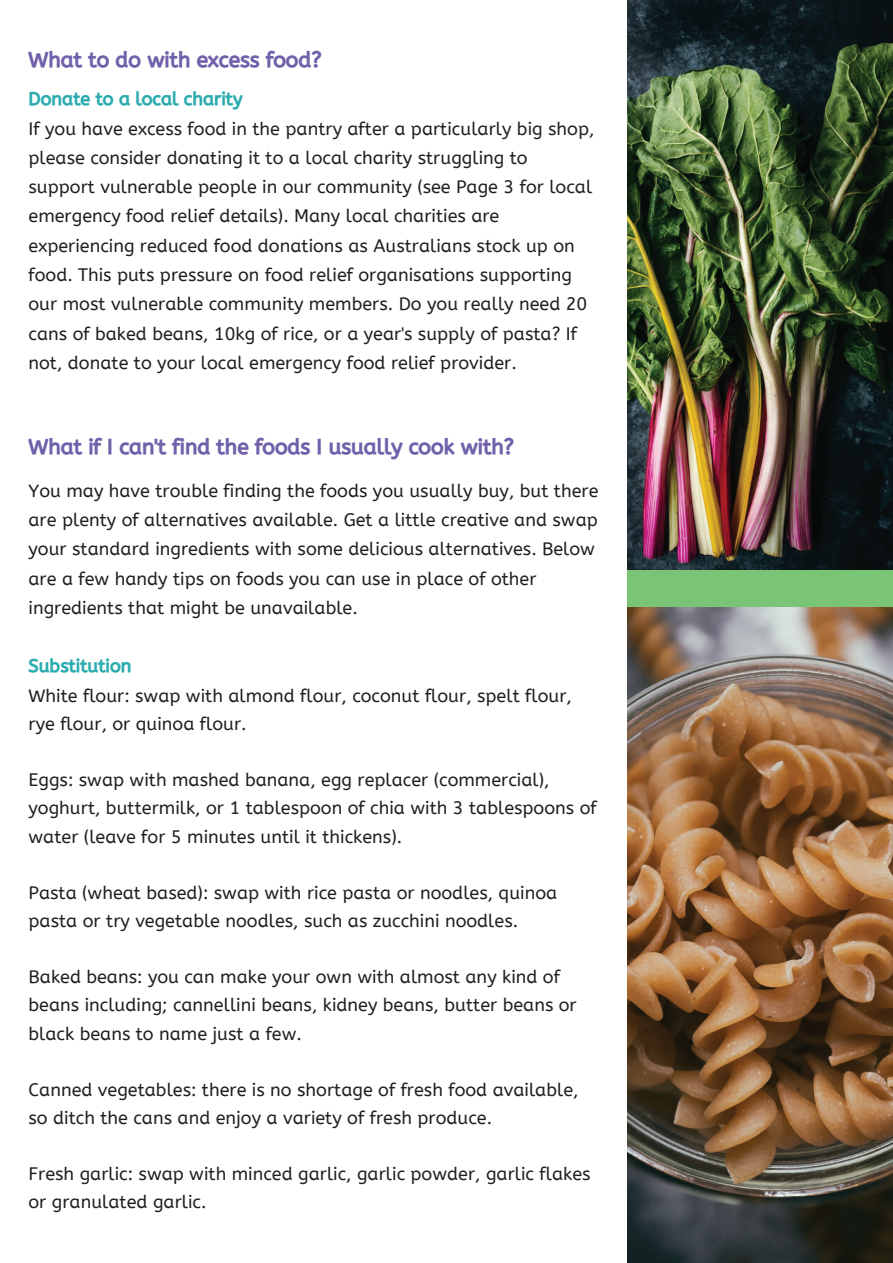
<style>
.page{position:relative;width:893px;height:1263px;background:#fff}
.page>*{position:absolute;margin:0;border:0;box-sizing:border-box;transform-origin:0 0}
.t1{font:21px "CA Generated";color:#7161ab}
.t2{font:18px/29.2px "A Bee Zee";color:#231f20}
.t3{font:18px "CA Generated";color:#2babae}
</style>
<div class="page">
<div style="left:627px;top:0;width:266px;height:1263px;background:#7ac476"></div>
<img style="left:627px;top:0;width:266px;height:570px">
<img style="left:627px;top:608px;width:266px;height:655px">
<p class="t1" style="left:29px;top:48px;width:295px">What to do with excess food?</p>
<p class="t3" style="left:29px;top:89px;width:215px">Donate to a local charity</p>
<p class="t2" style="left:29px;top:114px;width:567px">If you have excess food in the pantry after a particularly big shop, please consider donating it to a local charity struggling to support vulnerable people in our community (see Page 3 for local emergency food relief details). Many local charities are experiencing reduced food donations as Australians stock up on food. This puts pressure on food relief organisations supporting our most vulnerable community members. Do you really need 20 cans of baked beans, 10kg of rice, or a year's supply of pasta? If not, donate to your local emergency food relief provider.</p>
<p class="t1" style="left:29px;top:435px;width:487px">What if I can't find the foods I usually cook with?</p>
<p class="t2" style="left:29px;top:476px;width:571px">You may have trouble finding the foods you usually buy, but there are plenty of alternatives available. Get a little creative and swap your standard ingredients with some delicious alternatives. Below are a few handy tips on foods you can use in place of other ingredients that might be unavailable.</p>
<p class="t3" style="left:29px;top:656px;width:105px">Substitution</p>
<p class="t2" style="left:29px;top:682px;width:545px;line-height:28.2px">White flour: swap with almond flour, coconut flour, spelt flour, rye flour, or quinoa flour.</p>
<p class="t2" style="left:29px;top:766px;width:570px;line-height:28.2px">Eggs: swap with mashed banana, egg replacer (commercial), yoghurt, buttermilk, or 1 tablespoon of chia with 3 tablespoons of water (leave for 5 minutes until it thickens).</p>
<p class="t2" style="left:29px;top:879px;width:530px;line-height:28.2px">Pasta (wheat based): swap with rice pasta or noodles, quinoa pasta or try vegetable noodles, such as zucchini noodles.</p>
<p class="t2" style="left:29px;top:963px;width:550px;line-height:28.2px">Baked beans: you can make your own with almost any kind of beans including; cannellini beans, kidney beans, butter beans or black beans to name just a few.</p>
<p class="t2" style="left:29px;top:1076px;width:551px;line-height:28.2px">Canned vegetables: there is no shortage of fresh food available, so ditch the cans and enjoy a variety of fresh produce.</p>
<p class="t2" style="left:29px;top:1160px;width:563px;line-height:28.2px">Fresh garlic: swap with minced garlic, garlic powder, garlic flakes or granulated garlic.</p>
</div>
